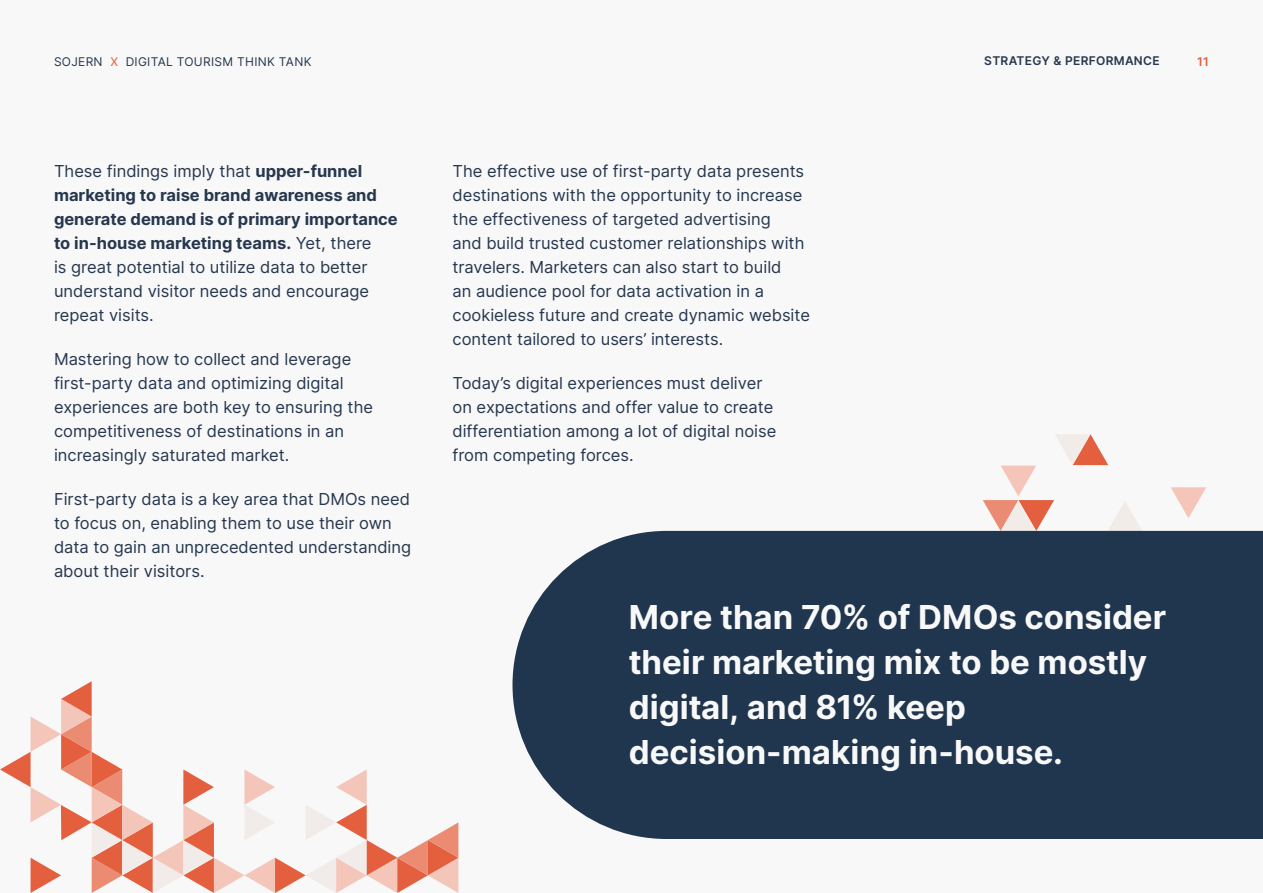
<style>
.page{position:relative;width:1263px;height:893px;background:#f8f8f8}
.page>*{position:absolute;margin:0;border:0;box-sizing:border-box;transform-origin:0 0}
.t1{font:700 33px/45px "Inter";color:#f8f8f8}
.t2{font:16.5px/24px "Inter";color:#26374e}
.t3{font:12px "Inter";letter-spacing:.025em;color:#26374e}
.t4{font:600 12px "Inter";letter-spacing:.025em;color:#26374e}
.t5{font:600 12px "Inter";color:#e35f3e}
.s1{color:#e35f3e}
.s2{font-weight:700}
</style>
<div class="page">
<svg style="left:1171px;top:487px;width:35px;height:31px"></svg>
<svg style="left:983px;top:434px;width:160px;height:97px"></svg>
<div style="left:512px;top:531px;width:751px;height:308px;background:#1f364e"></div>
<svg style="left:0;top:681px;width:458px;height:212px"></svg>
<p class="t3" style="left:54px;top:53px;width:259px">SOJERN <span class="s1">X</span> DIGITAL TOURISM THINK TANK</p>
<p class="t4" style="left:984px;top:52px;width:177px">STRATEGY &amp; PERFORMANCE</p>
<p class="t5" style="left:1197px;top:53px;width:13px">11</p>
<p class="t2" style="left:54px;top:158px;width:345px">These findings imply that <span class="s2">upper-funnel marketing to raise brand awareness and generate demand is of primary importance to in-house marketing teams.</span> Yet, there<br>is great potential to utilize data to better understand visitor needs and encourage repeat visits.</p>
<p class="t2" style="left:54px;top:346px;width:320px">Mastering how to collect and leverage first-party data and optimizing digital experiences are both key to ensuring the competitiveness of destinations in an increasingly saturated market.</p>
<p class="t2" style="left:54px;top:487px;width:359px">First-party data is a key area that DMOs need to focus on, enabling them to use their own data to gain an unprecedented understanding about their visitors.</p>
<p class="t2" style="left:452px;top:158px;width:359px">The effective use of first-party data presents destinations with the opportunity to increase the effectiveness of targeted advertising<br>and build trusted customer relationships with travelers. Marketers can also start to build<br>an audience pool for data activation in a cookieless future and create dynamic website content tailored to users’ interests.</p>
<p class="t2" style="left:452px;top:371px;width:325px">Today’s digital experiences must deliver on expectations and offer value to create differentiation among a lot of digital noise from competing forces.</p>
<h1 class="t1" style="left:629px;top:594px;width:539px">More than 70% of DMOs consider their marketing mix to be mostly digital, and 81% keep decision-making in-house.</h1>
</div>
